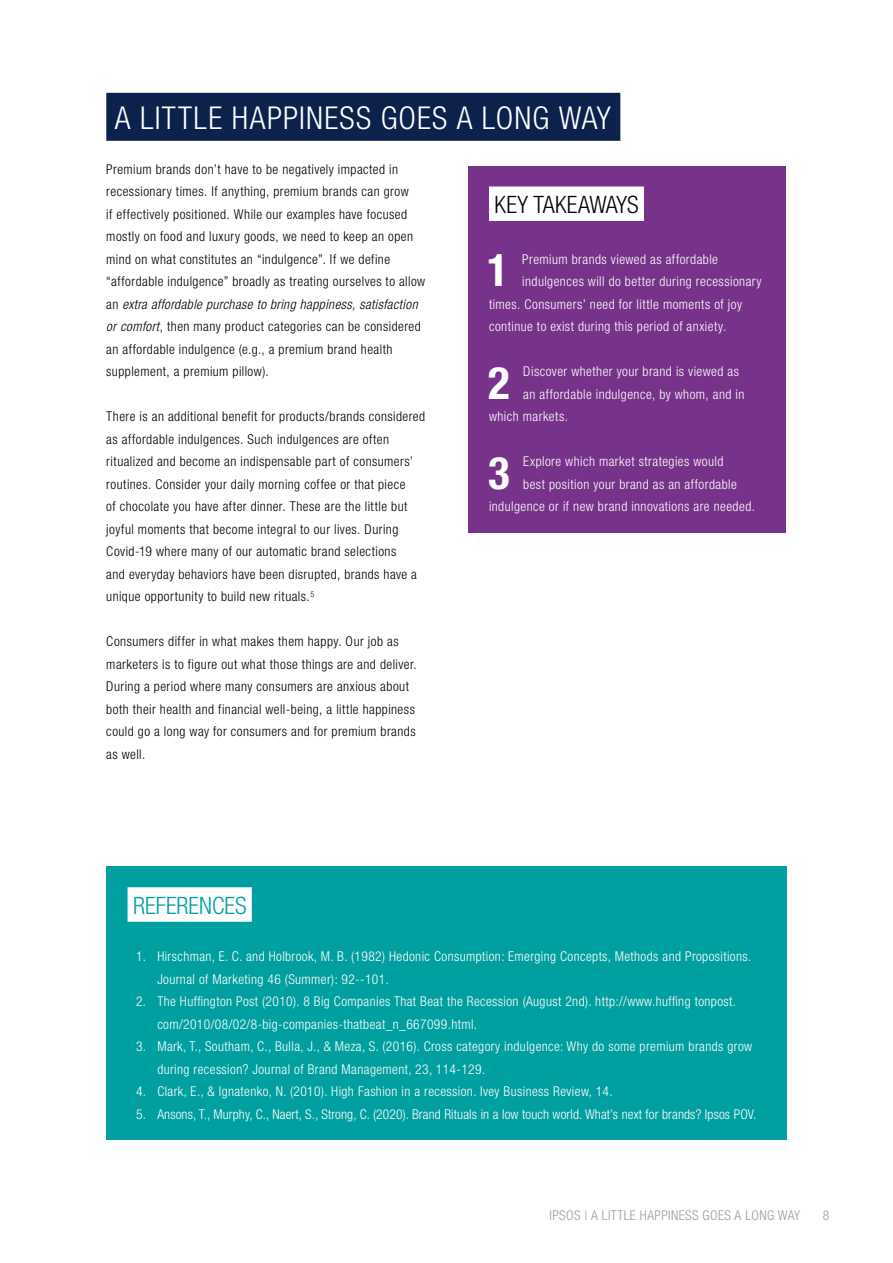
<style>
.page{position:relative;width:893px;height:1263px;background:#fff}
.page>*{position:absolute;margin:0;border:0;box-sizing:border-box;transform-origin:0 0}
.t1{font:700 condensed 45px "Helvetica Neue LT Std";color:#fff}
.t2{font:300 condensed 31.5px "Helvetica Neue LT Std";letter-spacing:.035em;color:#fff}
.t3{font:300 condensed 24px "Helvetica Neue LT Std";letter-spacing:.005em;color:#01040a}
.t4{font:300 condensed 24px "Helvetica Neue LT Std";color:#009fa0}
.t5{font:300 condensed 13.5px/22.5px "Helvetica Neue LT Std";letter-spacing:.035em;color:#000}
.t6{font:300 condensed 13.5px/22.5px "Helvetica Neue LT Std";letter-spacing:.03em;color:#fff}
.t7{font:300 condensed 13.5px "Helvetica Neue LT Std";letter-spacing:.01em;color:#fff}
.t8{font:300 condensed 13.5px "Helvetica Neue LT Std";letter-spacing:.03em;color:#9d9d9c}
.s1{font-style:italic}
</style>
<div class="page">
<div style="left:106px;top:93px;width:514px;height:48px;background:#0c224c"></div>
<div style="left:468px;top:166px;width:317px;height:367px;background:#77328a"></div>
<div style="left:489px;top:186px;width:155px;height:35px;background:#fff"></div>
<div style="left:106px;top:867px;width:681px;height:273px;background:#009fa0"></div>
<div style="left:128px;top:887px;width:124px;height:35px;background:#fff"></div>
<h2 class="t2" style="left:115px;top:100px;width:498px">A LITTLE HAPPINESS GOES A LONG WAY</h2>
<p class="t5" style="left:106px;top:158px;width:320px">Premium brands don’t have to be negatively impacted in recessionary times. If anything, premium brands can grow<br>if effectively positioned. While our examples have focused mostly on food and luxury goods, we need to keep an open mind on what constitutes an “indulgence”. If we define “affordable indulgence” broadly as treating ourselves to allow an <span class="s1">extra affordable purchase to bring happiness, satisfaction or comfort</span>, then many product categories can be considered an affordable indulgence (e.g., a premium brand health supplement, a premium pillow).</p>
<p class="t5" style="left:106px;top:405px;width:320px">There is an additional benefit for products/brands considered as affordable indulgences. Such indulgences are often ritualized and become an indispensable part of consumers’ routines. Consider your daily morning coffee or that piece<br>of chocolate you have after dinner. These are the little but joyful moments that become integral to our lives. During Covid-19 where many of our automatic brand selections<br>and everyday behaviors have been disrupted, brands have a unique opportunity to build new rituals.<sup>5</sup></p>
<p class="t5" style="left:106px;top:630px;width:312px">Consumers differ in what makes them happy. Our job as marketers is to figure out what those things are and deliver.<br>During a period where many consumers are anxious about both their health and financial well-being, a little happiness could go a long way for consumers and for premium brands as well.</p>
<h3 class="t3" style="left:494px;top:190px;width:146px">KEY TAKEAWAYS</h3>
<h1 class="t1" style="left:487px;top:243px;width:23px">1</h1>
<p class="t6" style="left:522px;top:248px;width:197px">Premium brands viewed as affordable</p>
<p class="t6" style="left:522px;top:270px;width:241px">indulgences will do better during recessionary</p>
<p class="t6" style="left:489px;top:293px;width:255px">times. Consumers’ need for little moments of joy</p>
<p class="t6" style="left:489px;top:315px;width:239px">continue to exist during this period of anxiety.</p>
<h1 class="t1" style="left:488px;top:356px;width:23px">2</h1>
<p class="t6" style="left:523px;top:360px;width:217px">Discover whether your brand is viewed as</p>
<p class="t6" style="left:523px;top:383px;width:223px">an affordable indulgence, by whom, and in</p>
<p class="t6" style="left:489px;top:405px;width:80px">which markets.</p>
<h1 class="t1" style="left:488px;top:446px;width:23px">3</h1>
<p class="t6" style="left:523px;top:450px;width:202px">Explore which market strategies would</p>
<p class="t6" style="left:523px;top:473px;width:215px">best position your brand as an affordable</p>
<p class="t6" style="left:489px;top:495px;width:267px">indulgence or if new brand innovations are needed.</p>
<h3 class="t4" style="left:133px;top:891px;width:115px">REFERENCES</h3>
<p class="t6" style="left:157px;top:945px;width:596px;text-indent:-21px">1. Hirschman, E. C. and Holbrook, M. B. (1982) Hedonic Consumption: Emerging Concepts, Methods and Propositions.<br>Journal of Marketing 46 (Summer): 92--101.</p>
<p class="t6" style="left:157px;top:990px;width:580px;text-indent:-21px">2. The Huffington Post (2010). 8 Big Companies That Beat the Recession (August 2nd). http://www.huffing tonpost. com/2010/08/02/8-big-companies-thatbeat_n_667099.html.</p>
<p class="t6" style="left:157px;top:1035px;width:596px;text-indent:-21px">3. Mark, T., Southam, C., Bulla, J., &amp; Meza, S. (2016). Cross category indulgence: Why do some premium brands grow during recession? Journal of Brand Management, 23, 114-129.</p>
<p class="t6" style="left:136px;top:1080px;width:478px">4. Clark, E., &amp; Ignatenko, N. (2010). High Fashion in a recession. Ivey Business Review, 14.</p>
<p class="t7" style="left:136px;top:1106px;width:622px">5. Ansons, T., Murphy, C., Naert, S., Strong, C. (2020). Brand Rituals in a low touch world. What’s next for brands? Ipsos POV.</p>
<p class="t8" style="left:549px;top:1208px;width:252px">IPSOS | A LITTLE HAPPINESS GOES A LONG WAY</p>
<p class="t8" style="left:823px;top:1208px;width:8px">8</p>
</div>
